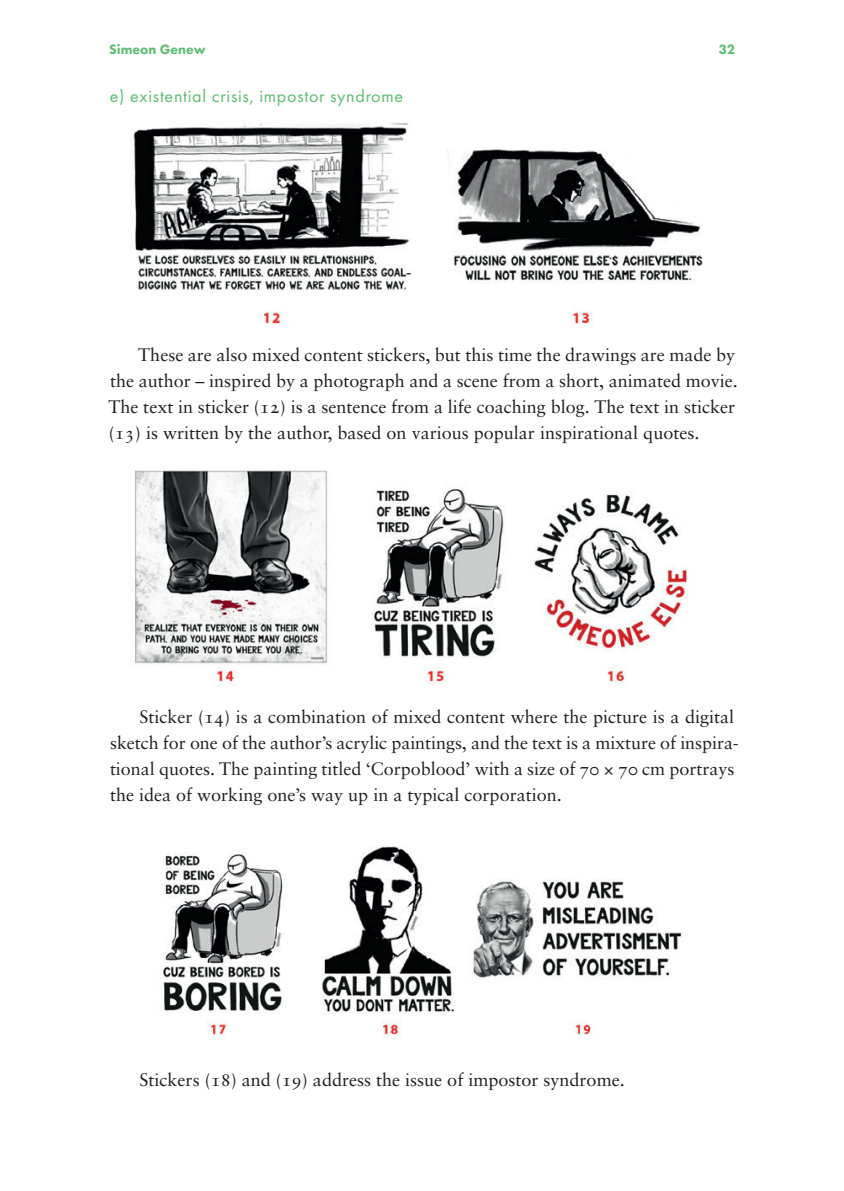
<style>
.page{position:relative;width:844px;height:1191px;background:#fff}
.page>*{position:absolute;margin:0;border:0;box-sizing:border-box;transform-origin:0 0}
.t1{font:18.03px/25.9px "Sabon LT Pro";color:#231f20}
.t2{font:18.03px "Futura PT";letter-spacing:.04em;color:#5cbd73}
.t3{font:800 14px "Futura PT";color:#5cbd73}
</style>
<div class="page">
<img style="left:133px;top:123px;width:570px;height:201px">
<img style="left:134px;top:470px;width:553px;height:216px">
<img style="left:162px;top:846px;width:520px;height:191px">
<p class="t3" style="left:109px;top:41px;width:98px">Simeon Genew</p>
<p class="t3" style="left:718px;top:41px;width:17px">32</p>
<p class="t2" style="left:110px;top:85px;width:295px">e) existential crisis, impostor syndrome</p>
<p class="t1" style="left:108px;top:341px;width:630px;text-indent:30px">These are also mixed content stickers, but this time the drawings are made by the author – inspired by a photograph and a scene from a short, animated movie.<br>The text in sticker (12) is a sentence from a life coaching blog. The text in sticker (13) is written by the author, based on various popular inspirational quotes.</p>
<p class="t1" style="left:110px;top:703px;width:630px;text-indent:30px">Sticker (14) is a combination of mixed content where the picture is a digital sketch for one of the author’s acrylic paintings, and the text is a mixture of inspira&shy;tional quotes. The painting titled ‘Corpoblood’ with a size of 70 × 70 cm portrays the idea of working one’s way up in a typical corporation.</p>
<p class="t1" style="left:139px;top:1066px;width:486px">Stickers (18) and (19) address the issue of impostor syndrome.</p>
</div>
